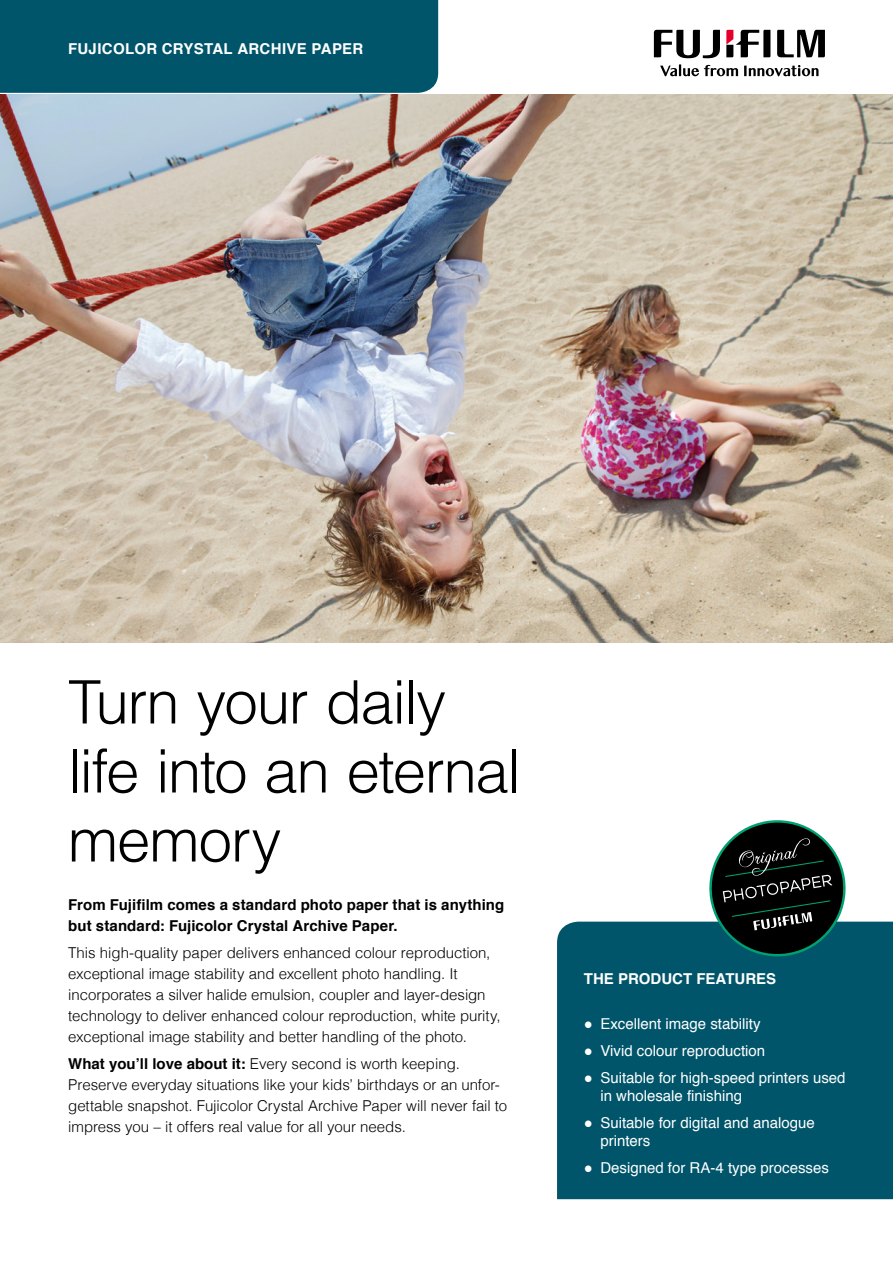
<style>
.page{position:relative;width:893px;height:1263px;background:#fff}
.page>*{position:absolute;margin:0;border:0;box-sizing:border-box;transform-origin:0 0}
.Headline{font:300 60px/69px "Helvetica";letter-spacing:-.025em;color:#000}
.copy{font:300 15px/21px "Helvetica";letter-spacing:-.005em;color:#000}
.copy_in_box{font:15px/18px "Helvetica";color:#fff}
.copy-2{font:700 15px/21px "Helvetica";letter-spacing:.005em;color:#000}
.Headline_in_box{font:700 15px "Helvetica";letter-spacing:.005em;color:#fff}
.s1{font-weight:700}
</style>
<div class="page">
<svg style="left:654px;top:30px;width:171px;height:46px"></svg>
<div style="left:0;top:0;width:442px;height:95px;background:#00556b"></div>
<div style="left:557px;top:922px;width:336px;height:277px;background:#00556b"></div>
<svg style="left:706px;top:820px;width:143px;height:140px"></svg>
<img style="left:0;top:95px;width:893px;height:547px">
<p class="Headline_in_box" style="left:68px;top:36px;width:297px">FUJICOLOR CRYSTAL ARCHIVE PAPER</p>
<p class="Headline" style="left:68px;top:663px;width:454px">Turn your daily life into an eternal memory</p>
<p class="copy-2" style="left:68px;top:894px;width:438px">From Fujifilm comes a standard photo paper that is anything but standard: Fujicolor Crystal Archive Paper.</p>
<p class="copy" style="left:68px;top:941px;width:434px">This high-quality paper delivers enhanced colour reproduction, exceptional image stability and excellent photo handling. It incorporates a silver halide emulsion, coupler and layer-design technology to deliver enhanced colour reproduction, white purity, exceptional image stability and better handling of the photo.</p>
<p class="copy" style="left:68px;top:1052px;width:440px"><span class="s1">What you’ll love about it:</span> Every second is worth keeping.<br>Preserve everyday situations like your kids’ birthdays or an unfor&shy;gettable snapshot. Fujicolor Crystal Archive Paper will never fail to impress you – it offers real value for all your needs.</p>
<p class="Headline_in_box" style="left:584px;top:966px;width:194px">THE PRODUCT FEATURES</p>
<p class="copy_in_box" style="left:584px;top:1015px;width:178px">● Excellent image stability</p>
<p class="copy_in_box" style="left:584px;top:1042px;width:183px">● Vivid colour reproduction</p>
<p class="copy_in_box" style="left:600px;top:1069px;width:247px;text-indent:-16px">● Suitable for high-speed printers used in wholesale finishing</p>
<p class="copy_in_box" style="left:600px;top:1114px;width:216px;text-indent:-16px">● Suitable for digital and analogue printers</p>
<p class="copy_in_box" style="left:584px;top:1159px;width:246px">● Designed for RA-4 type processes</p>
</div>
